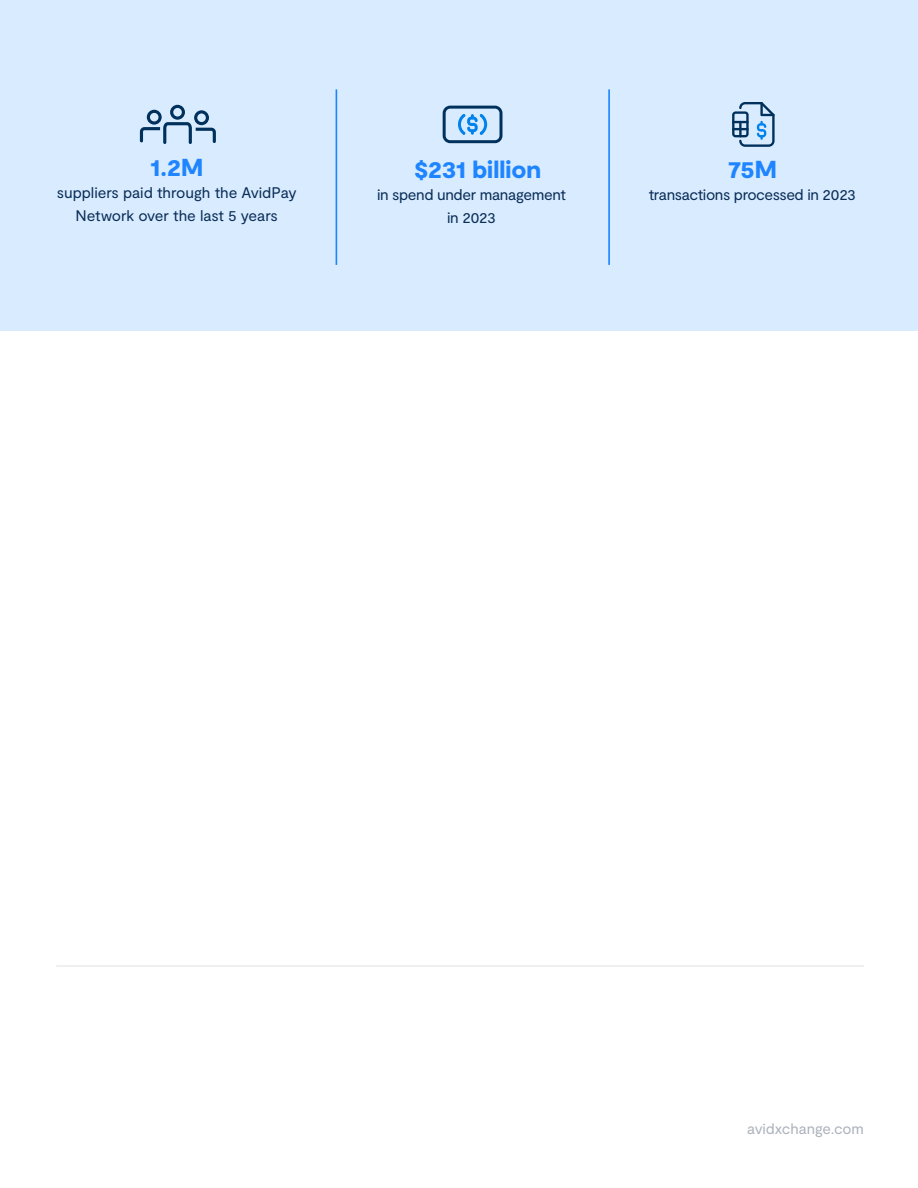
<style>
.page{position:relative;width:918px;height:1188px;background:#fff}
.page>*{position:absolute;margin:0;border:0;box-sizing:border-box;transform-origin:0 0}
.t1{font:900 24.6px "Moderat";color:#1e85ff}
.t2{font:15.3px/22.5px "Moderat";letter-spacing:-.025em;color:#0a2e57;text-align:center}
.t3{font:15.3px/23px "Moderat";letter-spacing:-.005em;color:#0a2e57;text-align:center}
.t4{font:15px "Moderat";letter-spacing:-.005em;color:#adb3bd}
</style>
<div class="page">
<div style="left:0;top:0;width:918px;height:330px;background:#d9ebff"></div>
<svg style="left:140px;top:105px;width:76px;height:39px"></svg>
<hr style="left:336px;top:89px;width:1px;height:176px;background:#1e85ff">
<hr style="left:56px;top:965px;width:808px;height:2px;background:#ebeded">
<hr style="left:608px;top:89px;width:2px;height:176px;background:#1e85ff">
<svg style="left:732px;top:102px;width:43px;height:45px"></svg>
<svg style="left:443px;top:106px;width:59px;height:37px"></svg>
<h1 class="t1" style="left:150px;top:153px;width:55px">1.2M</h1>
<p class="t3" style="left:57px;top:181px;width:241px">suppliers paid through the AvidPay<br>Network over the last 5 years</p>
<h1 class="t1" style="left:414px;top:155px;width:129px">$231 billion</h1>
<p class="t2" style="left:377px;top:184px;width:190px">in spend under management in 2023</p>
<h1 class="t1" style="left:728px;top:155px;width:51px">75M</h1>
<p class="t2" style="left:649px;top:184px;width:209px">transactions processed in 2023</p>
<p class="t4" style="left:747px;top:1120px;width:118px">avidxchange.com</p>
</div>
